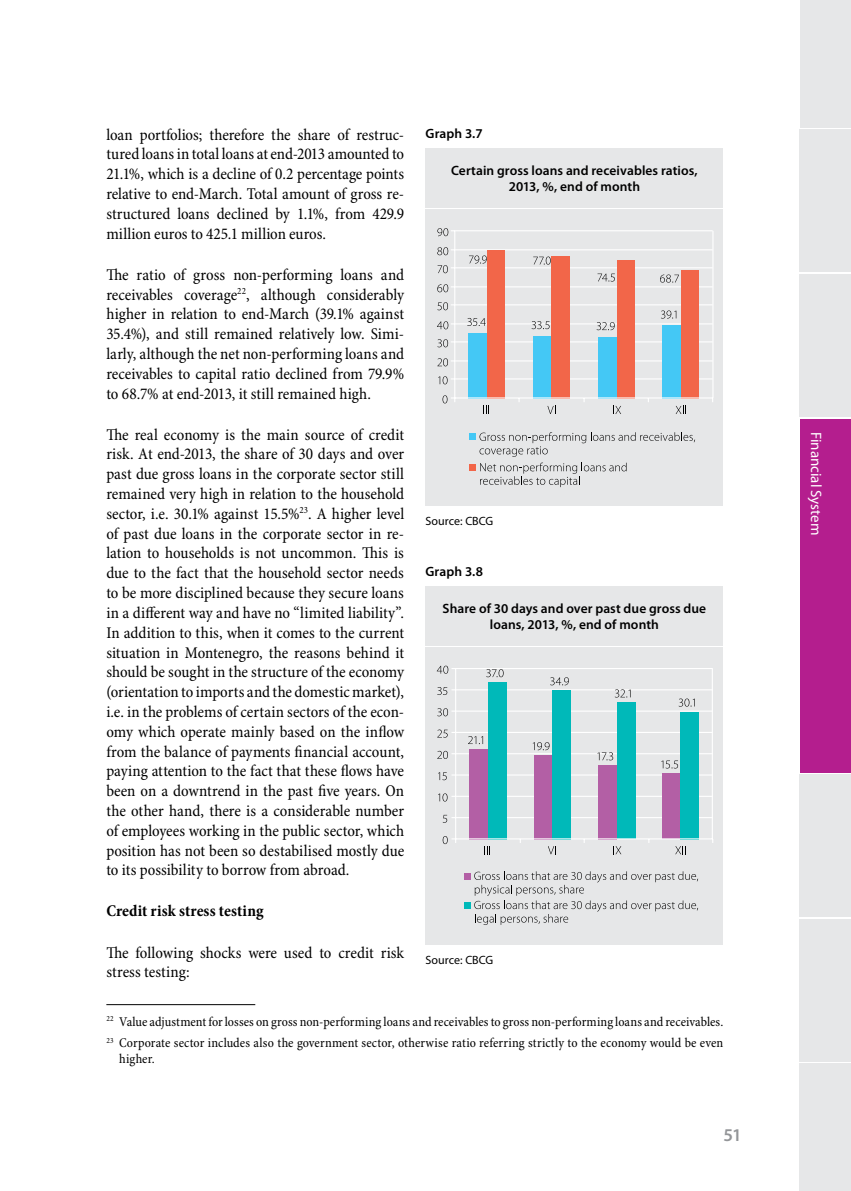
<style>
.page{position:relative;width:851px;height:1191px;background:#fff}
.page>*{position:absolute;margin:0;border:0;box-sizing:border-box;transform-origin:0 0}
.t1{font:600 18px "Myriad Pro";color:#939598}
.t2{font:condensed 16.5px/19.8px "Minion Pro";color:#000;text-align:justify}
.t3{font:700 condensed 16.5px "Minion Pro";letter-spacing:.005em;color:#000}
.t4{font:15px "Myriad Pro";letter-spacing:-.005em;color:#fff}
.t5{font:condensed 13.5px/21.3px "Minion Pro";letter-spacing:.005em;color:#000}
.t6{font:600 13.5px/16.2px "Myriad Pro";letter-spacing:.005em;color:#000;text-align:center}
.t7{font:12px "Myriad Pro";letter-spacing:.005em;color:#000}
</style>
<div class="page">
<div style="left:799px;top:0;width:51px;height:128px;background:#e6e7e8"></div>
<div style="left:799px;top:1063px;width:51px;height:128px;background:#e6e7e8"></div>
<div style="left:799px;top:918px;width:51px;height:143px;background:#e6e7e8"></div>
<div style="left:799px;top:774px;width:51px;height:142px;background:#e6e7e8"></div>
<div style="left:799px;top:274px;width:51px;height:143px;background:#e6e7e8"></div>
<div style="left:799px;top:130px;width:51px;height:142px;background:#e6e7e8"></div>
<div style="left:799px;top:419px;width:51px;height:353px;background:#b41e8e"></div>
<hr style="left:106px;top:1004px;width:149px;height:1px;background:#000">
<div style="left:425px;top:209px;width:298px;height:297px;background:#e6e7e8"></div>
<div style="left:425px;top:148px;width:298px;height:59px;background:#e6e7e8"></div>
<div style="left:425px;top:647px;width:298px;height:297px;background:#e6e7e8"></div>
<div style="left:425px;top:586px;width:298px;height:59px;background:#e6e7e8"></div>
<hr style="left:454px;top:378px;width:258px;height:1px;background:#fff">
<hr style="left:454px;top:360px;width:258px;height:1px;background:#fff">
<hr style="left:454px;top:341px;width:258px;height:1px;background:#fff">
<hr style="left:454px;top:323px;width:258px;height:1px;background:#fff">
<hr style="left:454px;top:304px;width:258px;height:1px;background:#fff">
<hr style="left:454px;top:286px;width:258px;height:1px;background:#fff">
<hr style="left:454px;top:267px;width:258px;height:1px;background:#fff">
<hr style="left:454px;top:249px;width:258px;height:1px;background:#fff">
<hr style="left:454px;top:230px;width:258px;height:1px;background:#fff">
<div style="left:468px;top:333px;width:19px;height:65px;background:#44c8f5"></div>
<div style="left:533px;top:336px;width:18px;height:62px;background:#44c8f5"></div>
<div style="left:598px;top:337px;width:18px;height:61px;background:#44c8f5"></div>
<div style="left:662px;top:325px;width:18px;height:73px;background:#44c8f5"></div>
<div style="left:487px;top:250px;width:18px;height:148px;background:#f26649"></div>
<div style="left:551px;top:256px;width:19px;height:142px;background:#f26649"></div>
<div style="left:616px;top:260px;width:18px;height:138px;background:#f26649"></div>
<div style="left:680px;top:270px;width:18px;height:128px;background:#f26649"></div>
<hr style="left:454px;top:231px;width:1px;height:167px;background:#fff">
<hr style="left:712px;top:231px;width:1px;height:167px;background:#fff">
<hr style="left:454px;top:397px;width:258px;height:1px;background:#fff">
<svg style="left:467px;top:318px;width:18px;height:8px"></svg>
<svg style="left:531px;top:321px;width:18px;height:8px"></svg>
<svg style="left:596px;top:322px;width:18px;height:8px"></svg>
<svg style="left:661px;top:310px;width:15px;height:8px"></svg>
<svg style="left:660px;top:274px;width:18px;height:9px"></svg>
<svg style="left:597px;top:274px;width:17px;height:7px"></svg>
<svg style="left:533px;top:256px;width:17px;height:9px"></svg>
<svg style="left:469px;top:255px;width:17px;height:8px"></svg>
<svg style="left:442px;top:395px;width:13px;height:8px"></svg>
<svg style="left:438px;top:376px;width:16px;height:8px"></svg>
<svg style="left:437px;top:358px;width:17px;height:8px"></svg>
<svg style="left:437px;top:339px;width:17px;height:8px"></svg>
<svg style="left:437px;top:321px;width:17px;height:8px"></svg>
<svg style="left:437px;top:302px;width:17px;height:8px"></svg>
<svg style="left:437px;top:284px;width:17px;height:8px"></svg>
<svg style="left:437px;top:265px;width:17px;height:8px"></svg>
<svg style="left:437px;top:247px;width:17px;height:8px"></svg>
<svg style="left:437px;top:228px;width:17px;height:8px"></svg>
<svg style="left:483px;top:406px;width:6px;height:8px"></svg>
<svg style="left:547px;top:406px;width:7px;height:8px"></svg>
<svg style="left:613px;top:406px;width:8px;height:8px"></svg>
<svg style="left:675px;top:406px;width:11px;height:8px"></svg>
<div style="left:469px;top:433px;width:6px;height:7px;background:#44c8f5"></div>
<div style="left:469px;top:464px;width:6px;height:7px;background:#f26649"></div>
<svg style="left:479px;top:432px;width:216px;height:55px"></svg>
<hr style="left:455px;top:817px;width:257px;height:1px;background:#fff">
<hr style="left:455px;top:795px;width:257px;height:2px;background:#fff">
<hr style="left:455px;top:774px;width:257px;height:1px;background:#fff">
<hr style="left:455px;top:753px;width:257px;height:1px;background:#fff">
<hr style="left:455px;top:732px;width:257px;height:1px;background:#fff">
<hr style="left:455px;top:710px;width:257px;height:1px;background:#fff">
<hr style="left:455px;top:689px;width:257px;height:1px;background:#fff">
<hr style="left:455px;top:668px;width:257px;height:1px;background:#fff">
<div style="left:469px;top:749px;width:19px;height:90px;background:#b35fa5"></div>
<div style="left:534px;top:755px;width:18px;height:84px;background:#b35fa5"></div>
<div style="left:598px;top:765px;width:19px;height:74px;background:#b35fa5"></div>
<div style="left:662px;top:773px;width:18px;height:66px;background:#b35fa5"></div>
<div style="left:488px;top:682px;width:18px;height:157px;background:#00b9b9"></div>
<div style="left:552px;top:690px;width:18px;height:149px;background:#00b9b9"></div>
<div style="left:617px;top:702px;width:18px;height:137px;background:#00b9b9"></div>
<div style="left:680px;top:711px;width:18px;height:128px;background:#00b9b9"></div>
<hr style="left:455px;top:668px;width:1px;height:171px;background:#fff">
<hr style="left:711px;top:668px;width:1px;height:171px;background:#fff">
<hr style="left:455px;top:838px;width:257px;height:1px;background:#fff">
<svg style="left:468px;top:736px;width:15px;height:8px"></svg>
<svg style="left:532px;top:742px;width:17px;height:8px"></svg>
<svg style="left:597px;top:752px;width:16px;height:8px"></svg>
<svg style="left:661px;top:760px;width:17px;height:8px"></svg>
<svg style="left:486px;top:669px;width:17px;height:8px"></svg>
<svg style="left:550px;top:677px;width:18px;height:8px"></svg>
<svg style="left:614px;top:689px;width:16px;height:8px"></svg>
<svg style="left:678px;top:698px;width:16px;height:8px"></svg>
<svg style="left:442px;top:836px;width:14px;height:8px"></svg>
<svg style="left:443px;top:815px;width:12px;height:7px"></svg>
<svg style="left:438px;top:793px;width:17px;height:8px"></svg>
<svg style="left:438px;top:772px;width:17px;height:8px"></svg>
<svg style="left:437px;top:751px;width:18px;height:8px"></svg>
<svg style="left:437px;top:729px;width:18px;height:8px"></svg>
<svg style="left:437px;top:708px;width:18px;height:8px"></svg>
<svg style="left:437px;top:687px;width:18px;height:8px"></svg>
<svg style="left:437px;top:665px;width:18px;height:9px"></svg>
<svg style="left:484px;top:846px;width:6px;height:8px"></svg>
<svg style="left:548px;top:846px;width:8px;height:8px"></svg>
<svg style="left:613px;top:846px;width:8px;height:8px"></svg>
<svg style="left:675px;top:846px;width:11px;height:8px"></svg>
<svg style="left:464px;top:871px;width:234px;height:54px"></svg>
<p class="t2" style="left:106px;top:125px;width:299px">loan portfolios; therefore the share of restruc&shy;tured loans in total loans at end-2013 amounted to 21.1%, which is a decline of 0.2 percentage points relative to end-March. Total amount of gross re&shy;structured loans declined by 1.1%, from 429.9 million euros to 425.1 million euros.</p>
<p class="t2" style="left:106px;top:265px;width:299px">The ratio of gross non-performing loans and receivables coverage<sup>22</sup>, although considerably higher in relation to end-March (39.1% against 35.4%), and still remained relatively low. Simi&shy;larly, although the net non-performing loans and receivables to capital ratio declined from 79.9% to 68.7% at end-2013, it still remained high.</p>
<p class="t2" style="left:106px;top:425px;width:299px">The real economy is the main source of credit risk. At end-2013, the share of 30 days and over past due gross loans in the corporate sector still remained very high in relation to the household sector, i.e. 30.1% against 15.5%<sup>23</sup>. A higher level of past due loans in the corporate sector in re&shy;lation to households is not uncommon. This is due to the fact that the household sector needs to be more disciplined because they secure loans in a different way and have no “limited liability”.<br>In addition to this, when it comes to the current situation in Montenegro, the reasons behind it should be sought in the structure of the economy (orientation to imports and the domestic market), i.e. in the problems of certain sectors of the econ&shy;omy which operate mainly based on the inflow from the balance of payments financial account, paying attention to the fact that these flows have been on a downtrend in the past five years. On the other hand, there is a considerable number of employees working in the public sector, which position has not been so destabilised mostly due to its possibility to borrow from abroad.</p>
<p class="t3" style="left:106px;top:899px;width:159px">Credit risk stress testing</p>
<p class="t2" style="left:106px;top:943px;width:299px">The following shocks were used to credit risk stress testing:</p>
<p class="t5" style="left:106px;top:1011px;width:618px"><sup>22</sup> Value adjustment for losses on gross non-performing loans and receivables to gross non-performing loans and receivables.<br><sup>23</sup> Corporate sector includes also the government sector, otherwise ratio referring strictly to the economy would be even</p>
<p class="t5" style="left:119px;top:1049px;width:37px">higher.</p>
<p class="t6" style="left:425px;top:125px;width:59px">Graph 3.7</p>
<p class="t6" style="left:451px;top:162px;width:248px">Certain gross loans and receivables ratios,<br>2013, %, end of month</p>
<p class="t7" style="left:425px;top:513px;width:69px">Source: CBCG</p>
<p class="t6" style="left:425px;top:563px;width:59px">Graph 3.8</p>
<p class="t6" style="left:442px;top:600px;width:265px">Share of 30 days and over past due gross due loans, 2013, %, end of month</p>
<p class="t7" style="left:425px;top:952px;width:69px">Source: CBCG</p>
<p class="t1" style="left:723px;top:1123px;width:20px">51</p>
<p class="t4" style="left:825px;top:432px;width:105px;rotate:90deg">Financial System</p>
</div>
